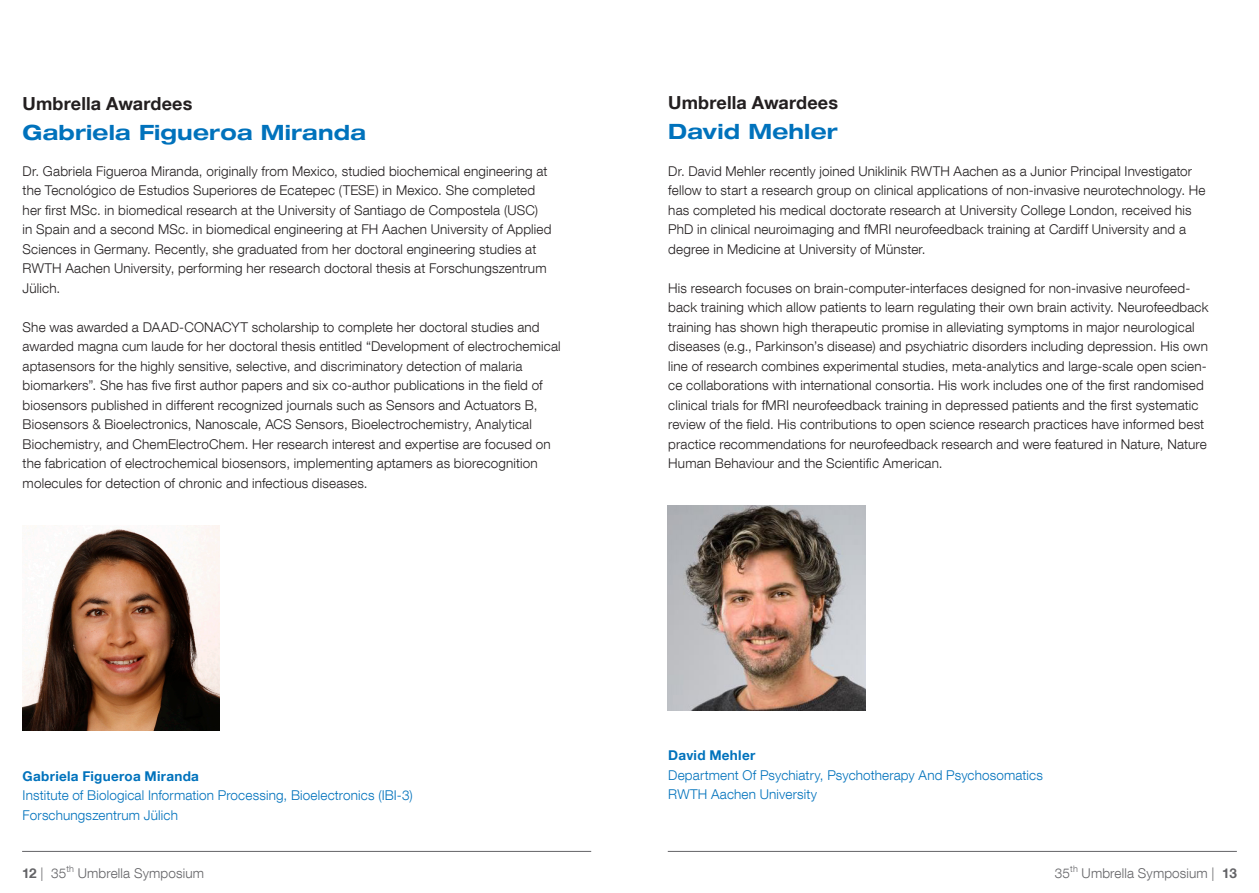
<style>
.page{position:relative;width:1259px;height:893px;background:#fff}
.page>*{position:absolute;margin:0;border:0;box-sizing:border-box;transform-origin:0 0}
.Innen_-_Headline_Abs{font:700 expanded 21px "Helvetica Neue LT Com";letter-spacing:.01em;color:#0072bc}
.Innen_-_Subline_Auto{font:700 18px "Helvetica Neue LT Com";letter-spacing:.01em;color:#231f20}
.Fließtext{font:300 13.5px/19.5px "Helvetica Neue LT Com";letter-spacing:.01em;color:#231f20}
.Fließtext_Tabelle_Se{font:300 13.5px "Helvetica Neue LT Com";letter-spacing:.01em;color:#0072bc}
.t1{font:300 13.5px "Helvetica Neue LT Com";letter-spacing:.01em;color:#636366}
.Fließtext_Tabelle_Se-2{font:700 13.5px "Helvetica Neue LT Com";letter-spacing:.02em;color:#0072bc}
.s1{font-weight:700}
</style>
<div class="page">
<img style="left:22px;top:525px;width:198px;height:205px">
<img style="left:668px;top:506px;width:197px;height:205px">
<hr style="left:668px;top:851px;width:568px;height:1px;background:#636366">
<hr style="left:22px;top:851px;width:569px;height:1px;background:#636366">
<p class="Innen_-_Subline_Auto" style="left:23px;top:93px;width:171px">Umbrella Awardees</p>
<p class="Innen_-_Headline_Abs" style="left:23px;top:119px;width:345px">Gabriela Figueroa Miranda</p>
<p class="Fließtext" style="left:23px;top:161px;width:530px">Dr. Gabriela Figueroa Miranda, originally from Mexico, studied biochemical engineering at the Tecnológico de Estudios Superiores de Ecatepec (TESE) in Mexico. She completed her first MSc. in biomedical research at the University of Santiago de Compostela (USC)<br>in Spain and a second MSc. in biomedical engineering at FH Aachen University of Applied Sciences in Germany. Recently, she graduated from her doctoral engineering studies at RWTH Aachen University, performing her research doctoral thesis at Forschungszentrum Jülich.</p>
<p class="Fließtext" style="left:23px;top:317px;width:539px">She was awarded a DAAD-CONACYT scholarship to complete her doctoral studies and awarded magna cum laude for her doctoral thesis entitled “Development of electrochemical aptasensors for the highly sensitive, selective, and discriminatory detection of malaria biomarkers”. She has five first author papers and six co-author publications in the field of biosensors published in different recognized journals such as Sensors and Actuators B, Biosensors &amp; Bioelectronics, Nanoscale, ACS Sensors, Bioelectrochemistry, Analytical Biochemistry, and ChemElectroChem. Her research interest and expertise are focused on the fabrication of electrochemical biosensors, implementing aptamers as biorecognition molecules for detection of chronic and infectious diseases.</p>
<p class="Fließtext_Tabelle_Se-2" style="left:23px;top:767px;width:178px">Gabriela Figueroa Miranda</p>
<p class="Fließtext_Tabelle_Se" style="left:23px;top:787px;width:391px">Institute of Biological Information Processing, Bioelectronics (IBI-3)</p>
<p class="Fließtext_Tabelle_Se" style="left:23px;top:807px;width:157px">Forschungszentrum Jülich</p>
<p class="Innen_-_Subline_Auto" style="left:668px;top:91px;width:171px">Umbrella Awardees</p>
<p class="Innen_-_Headline_Abs" style="left:668px;top:118px;width:171px">David Mehler</p>
<p class="Fließtext" style="left:668px;top:161px;width:539px">Dr. David Mehler recently joined Uniklinik RWTH Aachen as a Junior Principal Investigator fellow to start a research group on clinical applications of non-invasive neurotechnology. He has completed his medical doctorate research at University College London, received his PhD in clinical neuroimaging and fMRI neurofeedback training at Cardiff University and a degree in Medicine at University of Münster.</p>
<p class="Fließtext" style="left:668px;top:278px;width:542px">His research focuses on brain-computer-interfaces designed for non-invasive neurofeed&shy;back training which allow patients to learn regulating their own brain activity. Neurofeedback training has shown high therapeutic promise in alleviating symptoms in major neurological diseases (e.g., Parkinson’s disease) and psychiatric disorders including depression. His own line of research combines experimental studies, meta-analytics and large-scale open scien&shy;ce collaborations with international consortia. His work includes one of the first randomised clinical trials for fMRI neurofeedback training in depressed patients and the first systematic review of the field. His contributions to open science research practices have informed best practice recommendations for neurofeedback research and were featured in Nature, Nature Human Behaviour and the Scientific American.</p>
<p class="Fließtext_Tabelle_Se-2" style="left:668px;top:747px;width:88px">David Mehler</p>
<p class="Fließtext_Tabelle_Se" style="left:668px;top:767px;width:376px">Department Of Psychiatry, Psychotherapy And Psychosomatics</p>
<p class="Fließtext_Tabelle_Se" style="left:668px;top:786px;width:150px">RWTH Aachen University</p>
<p class="t1" style="left:22px;top:864px;width:183px"><span class="s1">12</span> | 35<sup>th</sup> Umbrella Symposium</p>
<p class="t1" style="left:1055px;top:864px;width:183px">35<sup>th</sup> Umbrella Symposium | <span class="s1">13</span></p>
</div>
